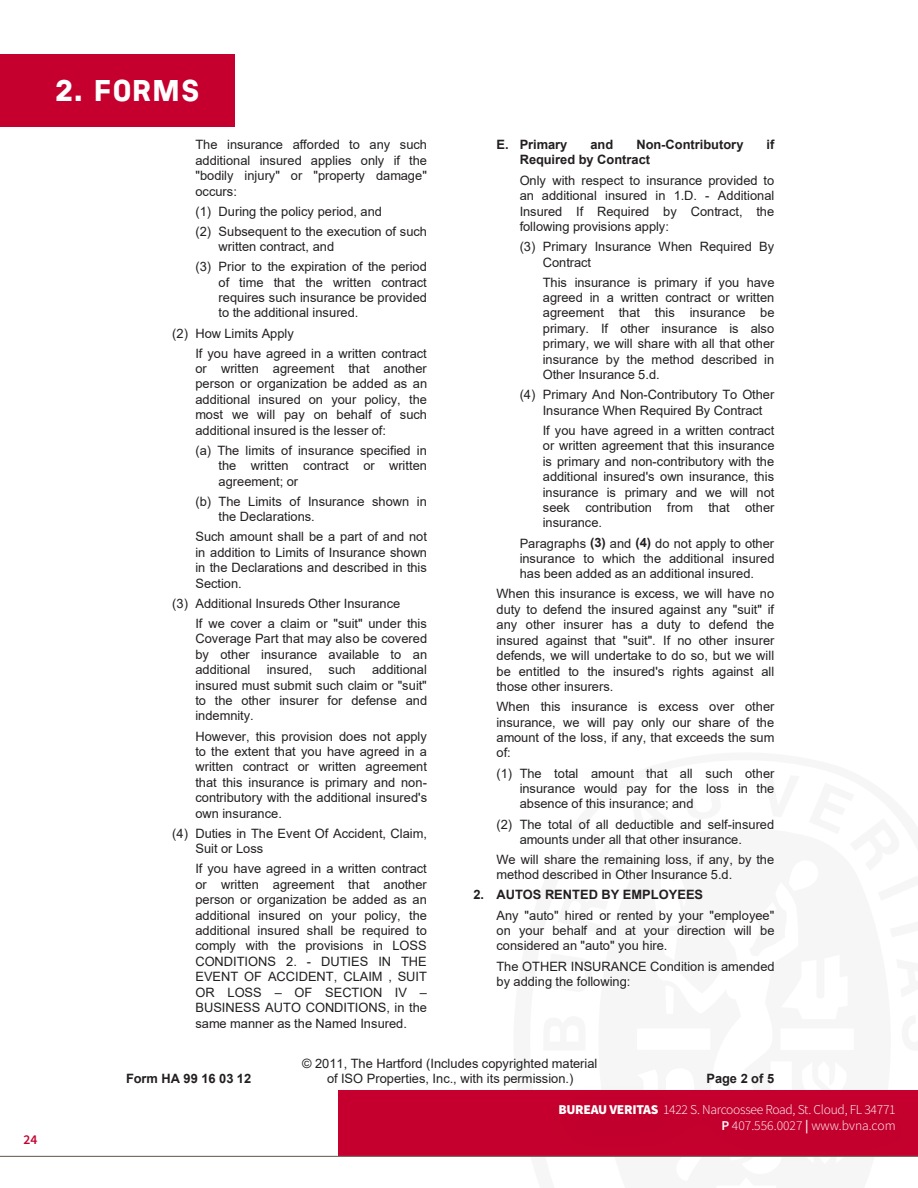
<style>
.page{position:relative;width:918px;height:1188px;background:#fff}
.page>*{position:absolute;margin:0;border:0;box-sizing:border-box;transform-origin:0 0}
.t1{font:700 expanded 30px "Bureau Veritas";color:#fff}
.t2{font:300 13.5px/16.2px "Source Sans Pro";letter-spacing:-.02em;color:#fff;text-align:right}
.t3{font:600 13.5px "Source Sans Pro";color:#c5002e}
.t4{font:12.9px/15.5px "Arial";color:#231f20}
.t5{font:700 12.9px "Arial";color:#231f20}
.s1{font-weight:700}
.s2{font-weight:900}
.s3{font-weight:600}
</style>
<div class="page">
<div style="left:338px;top:1091px;width:580px;height:66px;background:#c5002e"></div>
<div style="left:535px;top:1078px;width:383px;height:98px;background:#231f20;opacity:.2"></div>
<hr style="left:0;top:1156px;width:918px;height:1px;background:#786e64">
<div style="left:0;top:54px;width:234px;height:73px;background:#c5002e"></div>
<p class="t3" style="left:24px;top:1131px;width:15px">24</p>
<h1 class="t1" style="left:54px;top:72px;width:148px">2. FORMS</h1>
<p class="t4" style="left:195px;top:137px;width:233px">The insurance afforded to any such</p>
<p class="t5" style="left:497px;top:135px;width:72px">E. Primary</p>
<p class="t5" style="left:590px;top:135px;width:24px">and</p>
<p class="t5" style="left:636px;top:135px;width:109px">Non-Contributory</p>
<p class="t5" style="left:766px;top:135px;width:9px">if</p>
<p class="t4" style="left:195px;top:152px;width:233px">additional insured applies only if the</p>
<p class="t5" style="left:520px;top:151px;width:132px">Required by Contract</p>
<p class="t4" style="left:195px;top:168px;width:233px">"bodily injury" or "property damage"</p>
<p class="t4" style="left:520px;top:172px;width:256px">Only with respect to insurance provided to</p>
<p class="t4" style="left:195px;top:183px;width:43px">occurs:</p>
<p class="t4" style="left:520px;top:188px;width:256px">an additional insured in 1.D. - Additional</p>
<p class="t4" style="left:195px;top:203px;width:188px">(1) During the policy period, and</p>
<p class="t4" style="left:520px;top:203px;width:256px">Insured If Required by Contract, the following provisions apply:</p>
<p class="t4" style="left:219px;top:223px;width:210px;text-indent:-23px">(2) Subsequent to the execution of such written contract, and</p>
<p class="t4" style="left:543px;top:239px;width:233px;text-indent:-23px">(3) Primary Insurance When Required By<br>Contract</p>
<p class="t4" style="left:195px;top:259px;width:233px;text-align:right">(3) Prior to the expiration of the period of time that the written contract</p>
<p class="t4" style="left:543px;top:274px;width:233px">This insurance is primary if you have</p>
<p class="t4" style="left:219px;top:290px;width:210px">requires such insurance be provided</p>
<p class="t4" style="left:543px;top:290px;width:233px">agreed in a written contract or written</p>
<p class="t4" style="left:219px;top:305px;width:141px">to the additional insured.</p>
<p class="t4" style="left:543px;top:305px;width:233px">agreement that this insurance be primary. If other insurance is also</p>
<p class="t4" style="left:172px;top:325px;width:123px">(2) How Limits Apply</p>
<p class="t4" style="left:543px;top:336px;width:233px">primary, we will share with all that other</p>
<p class="t4" style="left:195px;top:345px;width:233px">If you have agreed in a written contract</p>
<p class="t4" style="left:543px;top:351px;width:233px">insurance by the method described in</p>
<p class="t4" style="left:195px;top:361px;width:233px">or written agreement that another</p>
<p class="t4" style="left:543px;top:367px;width:118px">Other Insurance 5.d.</p>
<p class="t4" style="left:195px;top:376px;width:233px">person or organization be added as an</p>
<p class="t4" style="left:520px;top:387px;width:256px">(4) Primary And Non-Contributory To Other</p>
<p class="t4" style="left:195px;top:392px;width:233px">additional insured on your policy, the most we will pay on behalf of such</p>
<p class="t4" style="left:543px;top:402px;width:221px">Insurance When Required By Contract</p>
<p class="t4" style="left:195px;top:422px;width:192px">additional insured is the lesser of:</p>
<p class="t4" style="left:543px;top:422px;width:233px">If you have agreed in a written contract or written agreement that this insurance</p>
<p class="t4" style="left:195px;top:443px;width:233px">(a) The limits of insurance specified in</p>
<p class="t4" style="left:543px;top:453px;width:233px">is primary and non-contributory with the</p>
<p class="t4" style="left:219px;top:458px;width:210px">the written contract or written</p>
<p class="t4" style="left:543px;top:469px;width:233px">additional insured's own insurance, this</p>
<p class="t4" style="left:219px;top:473px;width:81px">agreement; or</p>
<p class="t4" style="left:543px;top:484px;width:233px">insurance is primary and we will not</p>
<p class="t4" style="left:195px;top:493px;width:233px">(b) The Limits of Insurance shown in</p>
<p class="t4" style="left:543px;top:500px;width:233px">seek contribution from that other</p>
<p class="t4" style="left:219px;top:509px;width:98px">the Declarations.</p>
<p class="t4" style="left:543px;top:515px;width:61px">insurance.</p>
<p class="t4" style="left:195px;top:529px;width:233px">Such amount shall be a part of and not</p>
<p class="t4" style="left:520px;top:535px;width:256px">Paragraphs <span class="s1">(3)</span> and <span class="s1">(4)</span> do not apply to other</p>
<p class="t4" style="left:195px;top:544px;width:233px">in addition to Limits of Insurance shown</p>
<p class="t4" style="left:520px;top:551px;width:256px">insurance to which the additional insured</p>
<p class="t4" style="left:195px;top:560px;width:233px">in the Declarations and described in this</p>
<p class="t4" style="left:520px;top:566px;width:236px">has been added as an additional insured.</p>
<p class="t4" style="left:195px;top:575px;width:48px">Section.</p>
<p class="t4" style="left:497px;top:586px;width:279px">When this insurance is excess, we will have no</p>
<p class="t4" style="left:172px;top:595px;width:230px">(3) Additional Insureds Other Insurance</p>
<p class="t4" style="left:497px;top:602px;width:279px">duty to defend the insured against any "suit" if</p>
<p class="t4" style="left:195px;top:615px;width:233px">If we cover a claim or "suit" under this</p>
<p class="t4" style="left:497px;top:617px;width:279px">any other insurer has a duty to defend the</p>
<p class="t4" style="left:195px;top:631px;width:233px">Coverage Part that may also be covered</p>
<p class="t4" style="left:497px;top:632px;width:279px">insured against that "suit". If no other insurer</p>
<p class="t4" style="left:195px;top:646px;width:233px">by other insurance available to an</p>
<p class="t4" style="left:497px;top:648px;width:279px">defends, we will undertake to do so, but we will</p>
<p class="t4" style="left:195px;top:662px;width:56px">additional</p>
<p class="t4" style="left:267px;top:662px;width:90px">insured, such</p>
<p class="t4" style="left:372px;top:662px;width:56px">additional</p>
<p class="t4" style="left:497px;top:663px;width:279px">be entitled to the insured's rights against all</p>
<p class="t4" style="left:195px;top:677px;width:233px">insured must submit such claim or "suit"</p>
<p class="t4" style="left:497px;top:679px;width:118px">those other insurers.</p>
<p class="t4" style="left:195px;top:693px;width:233px">to the other insurer for defense and</p>
<p class="t4" style="left:497px;top:699px;width:279px">When this insurance is excess over other</p>
<p class="t4" style="left:195px;top:708px;width:60px">indemnity.</p>
<p class="t4" style="left:497px;top:714px;width:279px">insurance, we will pay only our share of the</p>
<p class="t4" style="left:195px;top:728px;width:233px">However, this provision does not apply</p>
<p class="t4" style="left:497px;top:730px;width:279px">amount of the loss, if any, that exceeds the sum</p>
<p class="t4" style="left:195px;top:744px;width:233px">to the extent that you have agreed in a</p>
<p class="t4" style="left:497px;top:745px;width:16px">of:</p>
<p class="t4" style="left:195px;top:759px;width:233px">written contract or written agreement</p>
<p class="t4" style="left:497px;top:765px;width:279px">(1) The total amount that all such other</p>
<p class="t4" style="left:195px;top:774px;width:233px">that this insurance is primary and non-</p>
<p class="t4" style="left:520px;top:781px;width:256px">insurance would pay for the loss in the</p>
<p class="t4" style="left:195px;top:790px;width:233px">contributory with the additional insured's</p>
<p class="t4" style="left:520px;top:796px;width:175px">absence of this insurance; and</p>
<p class="t4" style="left:195px;top:805px;width:88px">own insurance.</p>
<p class="t4" style="left:497px;top:816px;width:279px">(2) The total of all deductible and self-insured</p>
<p class="t4" style="left:172px;top:825px;width:256px">(4) Duties in The Event Of Accident, Claim,</p>
<p class="t4" style="left:520px;top:832px;width:224px">amounts under all that other insurance.</p>
<p class="t4" style="left:195px;top:841px;width:69px">Suit or Loss</p>
<p class="t4" style="left:497px;top:852px;width:279px">We will share the remaining loss, if any, by the</p>
<p class="t4" style="left:195px;top:861px;width:233px">If you have agreed in a written contract</p>
<p class="t4" style="left:497px;top:867px;width:237px">method described in Other Insurance 5.d.</p>
<p class="t4" style="left:195px;top:876px;width:233px">or written agreement that another</p>
<p class="t5" style="left:473px;top:886px;width:231px">2. AUTOS RENTED BY EMPLOYEES</p>
<p class="t4" style="left:195px;top:892px;width:233px">person or organization be added as an additional insured on your policy, the</p>
<p class="t4" style="left:497px;top:907px;width:279px">Any "auto" hired or rented by your "employee"</p>
<p class="t4" style="left:195px;top:923px;width:233px">additional insured shall be required to</p>
<p class="t4" style="left:497px;top:923px;width:280px">on your behalf and at your direction will be</p>
<p class="t4" style="left:195px;top:938px;width:233px">comply with the provisions in LOSS</p>
<p class="t4" style="left:497px;top:938px;width:172px">considered an "auto" you hire.</p>
<p class="t4" style="left:195px;top:954px;width:233px">CONDITIONS 2. - DUTIES IN THE</p>
<p class="t4" style="left:497px;top:958px;width:280px">The OTHER INSURANCE Condition is amended</p>
<p class="t4" style="left:195px;top:969px;width:233px">EVENT OF ACCIDENT, CLAIM , SUIT</p>
<p class="t4" style="left:497px;top:974px;width:135px">by adding the following:</p>
<p class="t4" style="left:195px;top:984px;width:233px;text-align:justify">OR LOSS – OF SECTION IV – BUSINESS AUTO CONDITIONS, in the same manner as the Named Insured.</p>
<p class="t4" style="left:302px;top:1055px;width:297px">© 2011, The Hartford (Includes copyrighted material</p>
<p class="t5" style="left:126px;top:1069px;width:127px">Form HA 99 16 03 12</p>
<p class="t4" style="left:327px;top:1071px;width:248px">of ISO Properties, Inc., with its permission.)</p>
<p class="t5" style="left:707px;top:1069px;width:69px">Page 2 of 5</p>
<p class="t2" style="left:559px;top:1102px;width:339px"><span class="s2">BUREAU VERITAS</span> 1422 S. Narcoossee Road, St. Cloud, FL 34771<br><span class="s3">P</span> 407.556.0027 <span class="s3">|</span> www.bvna.com</p>
</div>
